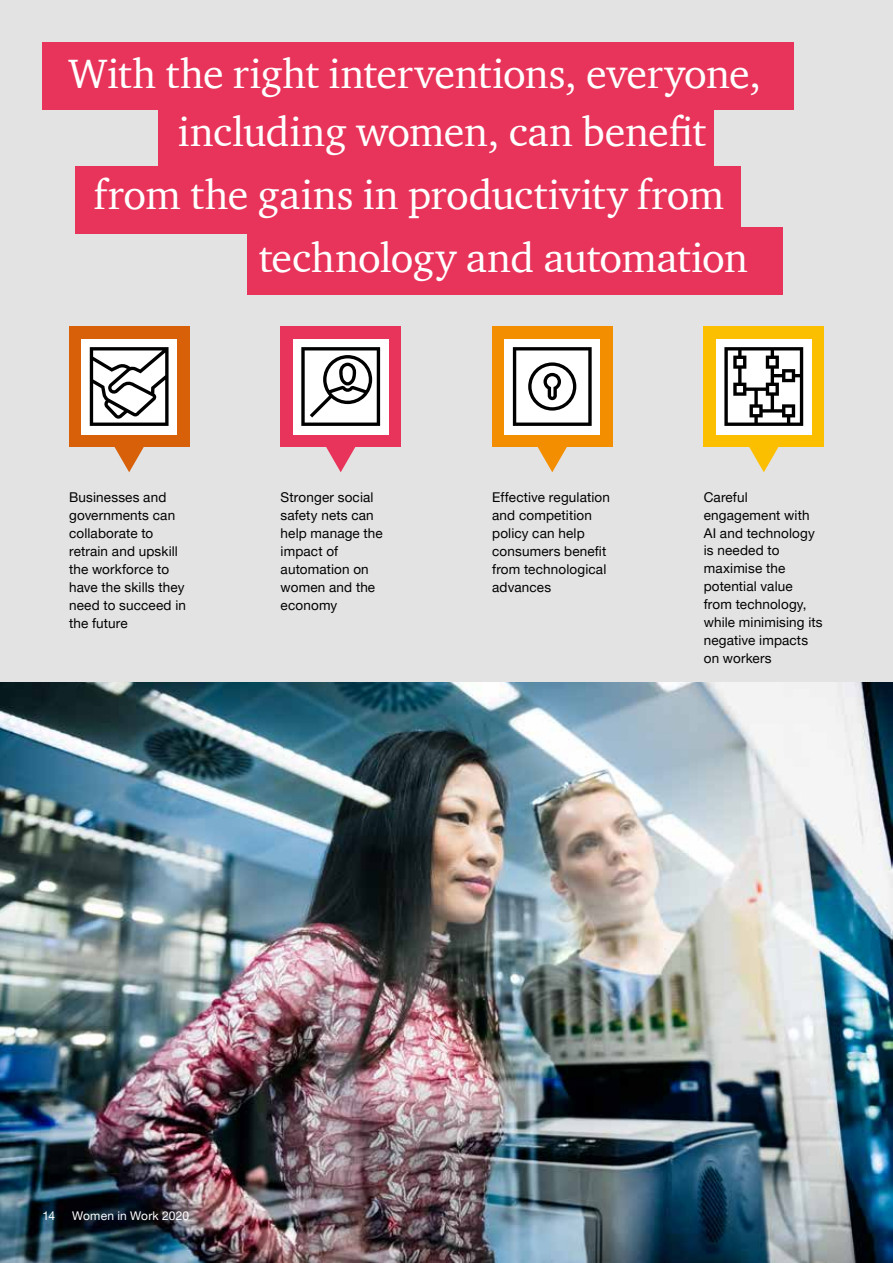
<style>
.page{position:relative;width:893px;height:1263px;background:#e3e3e3}
.page>*{position:absolute;margin:0;border:0;box-sizing:border-box;transform-origin:0 0}
.t1{font:42px/58.5px "ITC Charter Com";letter-spacing:-.01em;color:#fff}
.t2{font:13.5px/18px "Helvetica Neue LT Pro";letter-spacing:.01em;color:#000}
.t3{font:12px "Helvetica Neue LT Pro";letter-spacing:.015em;color:#fff}
</style>
<div class="page">
<div style="left:69px;top:326px;width:120px;height:121px;background:#d76009"></div>
<div style="left:81px;top:339px;width:96px;height:95px;background:#fff"></div>
<svg style="left:90px;top:347px;width:79px;height:79px"></svg>
<svg style="left:114px;top:447px;width:30px;height:25px"></svg>
<div style="left:281px;top:326px;width:120px;height:121px;background:#e8345a"></div>
<div style="left:293px;top:339px;width:96px;height:95px;background:#fff"></div>
<svg style="left:301px;top:347px;width:79px;height:79px"></svg>
<svg style="left:326px;top:447px;width:30px;height:25px"></svg>
<div style="left:492px;top:326px;width:120px;height:121px;background:#f28e00"></div>
<div style="left:504px;top:339px;width:96px;height:95px;background:#fff"></div>
<svg style="left:513px;top:347px;width:79px;height:79px"></svg>
<svg style="left:537px;top:447px;width:30px;height:25px"></svg>
<div style="left:704px;top:326px;width:120px;height:121px;background:#fcbf00"></div>
<div style="left:716px;top:339px;width:96px;height:95px;background:#fff"></div>
<svg style="left:724px;top:347px;width:79px;height:79px"></svg>
<svg style="left:749px;top:447px;width:30px;height:25px"></svg>
<img style="left:0;top:682px;width:893px;height:581px">
<div style="left:43px;top:43px;width:751px;height:67px;background:#e8345a"></div>
<div style="left:158px;top:104px;width:556px;height:67px;background:#e8345a"></div>
<div style="left:75px;top:166px;width:666px;height:68px;background:#e8345a"></div>
<div style="left:247px;top:227px;width:536px;height:67px;background:#e8345a"></div>
<h1 class="t1" style="left:178px;top:43px;width:585px;text-indent:-109px">With the right interventions, everyone, including women, can benefit</h1>
<h1 class="t1" style="left:258px;top:163px;width:491px;line-height:63px;text-indent:-165px">from the gains in productivity from technology and automation</h1>
<p class="t2" style="left:69px;top:487px;width:118px">Businesses and governments can collaborate to retrain and upskill the workforce to have the skills they need to succeed in the future</p>
<p class="t2" style="left:281px;top:487px;width:104px">Stronger social safety nets can help manage the impact of automation on women and the economy</p>
<p class="t2" style="left:492px;top:487px;width:119px">Effective regulation and competition policy can help consumers benefit from technological advances</p>
<p class="t2" style="left:704px;top:487px;width:120px">Careful engagement with<br>AI and technology is needed to maximise the potential value from technology, while minimising its negative impacts on workers</p>
<p class="t3" style="left:43px;top:1209px;width:14px">14</p>
<p class="t3" style="left:72px;top:1209px;width:118px">Women in Work 2020</p>
</div>
